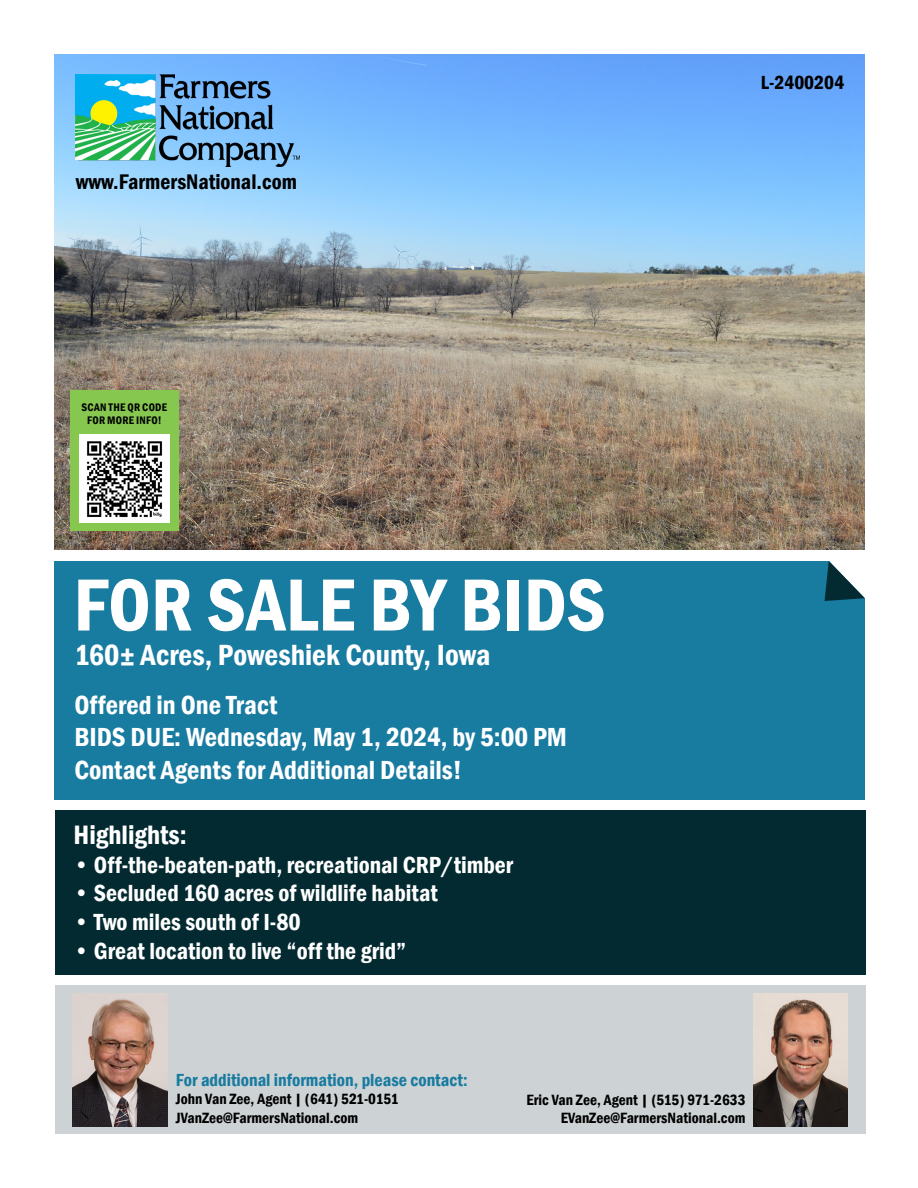
<style>
.page{position:relative;width:918px;height:1188px;background:#fff}
.page>*{position:absolute;margin:0;border:0;box-sizing:border-box;transform-origin:0 0}
.t1{font:600 condensed 76.35px "Franklin Gothic";color:#fff}
.t2{font:600 condensed 30px "Franklin Gothic";color:#fff}
.t3{font:600 condensed 27.3px "Franklin Gothic";color:#fff}
.t4{font:600 condensed 26.85px/32.2px "Franklin Gothic";color:#fff}
.t5{font:600 condensed 24px "Franklin Gothic";color:#fff}
.t6{font:600 condensed 21.75px "Franklin Gothic";color:#000}
.t7{font:600 condensed 19.5px "Franklin Gothic";color:#000}
.t8{font:600 condensed 18px "Franklin Gothic";color:#187ba0}
.t9{font:600 condensed 15.3px/18.3px "Franklin Gothic";color:#000}
.t10{font:600 condensed 11.25px/13.5px "Franklin Gothic";letter-spacing:.02em;color:#000;text-align:center}
</style>
<div class="page">
<div style="left:55px;top:561px;width:810px;height:238px;background:#187ba0"></div>
<svg style="left:825px;top:549px;width:40px;height:52px"></svg>
<div style="left:55px;top:810px;width:811px;height:164px;background:#042a31"></div>
<div style="left:55px;top:986px;width:810px;height:148px;background:#cdd2d4"></div>
<img style="left:753px;top:993px;width:95px;height:133px">
<img style="left:73px;top:993px;width:94px;height:133px">
<img style="left:55px;top:54px;width:810px;height:495px">
<img style="left:76px;top:75px;width:223px;height:92px">
<div style="left:70px;top:390px;width:109px;height:141px;background:#86c750"></div>
<img style="left:79px;top:435px;width:91px;height:88px">
<p class="t6" style="left:76px;top:168px;width:223px">www.FarmersNational.com</p>
<p class="t7" style="left:761px;top:69px;width:85px">L-2400204</p>
<p class="t10" style="left:82px;top:400px;width:87px">SCAN THE QR CODE<br>FOR MORE INFO!</p>
<h1 class="t1" style="left:74px;top:554px;width:534px">FOR SALE BY BIDS</h1>
<p class="t2" style="left:74px;top:635px;width:418px">160± Acres, Poweshiek County, Iowa</p>
<p class="t4" style="left:74px;top:689px;width:494px">Offered in One Tract<br>BIDS DUE: Wednesday, May 1, 2024, by 5:00 PM<br>Contact Agents for Additional Details!</p>
<p class="t3" style="left:74px;top:817px;width:115px">Highlights:</p>
<p class="t5" style="left:74px;top:849px;width:441px">• Off-the-beaten-path, recreational CRP/timber</p>
<p class="t5" style="left:74px;top:877px;width:366px">• Secluded 160 acres of wildlife habitat</p>
<p class="t5" style="left:74px;top:906px;width:229px">• Two miles south of I-80</p>
<p class="t5" style="left:74px;top:935px;width:334px">• Great location to live “off the grid”</p>
<p class="t8" style="left:176px;top:1068px;width:293px">For additional information, please contact:</p>
<p class="t9" style="left:176px;top:1090px;width:224px">John Van Zee, Agent | (641) 521-0151<br>JVanZee@FarmersNational.com</p>
<p class="t9" style="left:526px;top:1090px;width:221px;text-align:right">Eric Van Zee, Agent | (515) 971-2633<br>EVanZee@FarmersNational.com</p>
</div>
